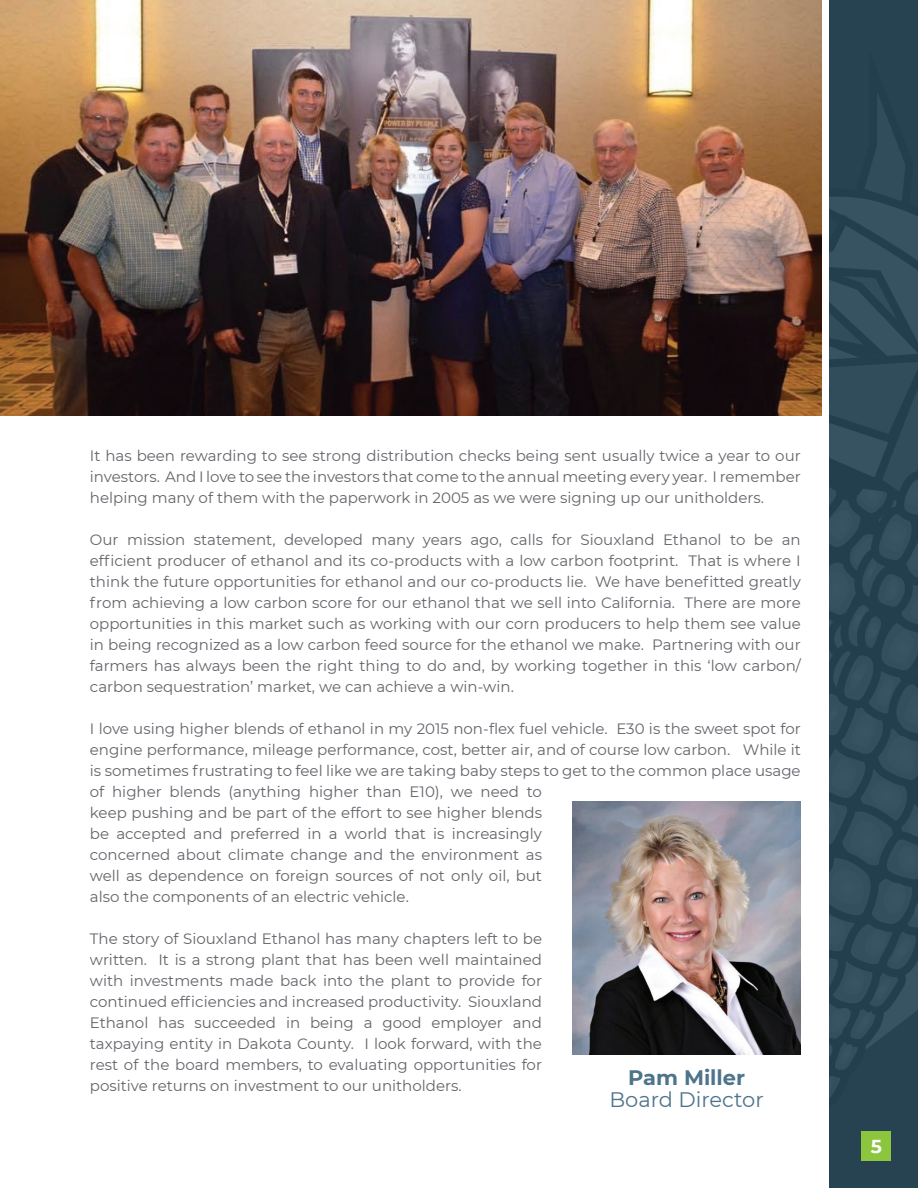
<style>
.page{position:relative;width:918px;height:1188px;background:#fff}
.page>*{position:absolute;margin:0;border:0;box-sizing:border-box;transform-origin:0 0}
.t1{font:21px "Montserrat";color:#4d748b}
.t2{font:700 21px "Montserrat";color:#4d748b}
.t3{font:700 18.75px "Montserrat";color:#fff}
.t4{font:15px/21px "Montserrat";color:#62656a;text-align:justify}
</style>
<div class="page">
<div style="left:830px;top:0;width:88px;height:1188px;background:#274352"></div>
<svg style="left:829px;top:28px;width:89px;height:1080px"></svg>
<div style="left:862px;top:1132px;width:29px;height:29px;background:#8bc63e"></div>
<img style="left:573px;top:802px;width:228px;height:253px">
<img style="left:0;top:0;width:822px;height:416px">
<p class="t4" style="left:90px;top:445px;width:712px">It has been rewarding to see strong distribution checks being sent usually twice a year to our investors. And I love to see the investors that come to the annual meeting every year. I remember helping many of them with the paperwork in 2005 as we were signing up our unitholders.</p>
<p class="t4" style="left:90px;top:529px;width:712px">Our mission statement, developed many years ago, calls for Siouxland Ethanol to be an efficient producer of ethanol and its co-products with a low carbon footprint. That is where I think the future opportunities for ethanol and our co-products lie. We have benefitted greatly from achieving a low carbon score for our ethanol that we sell into California. There are more opportunities in this market such as working with our corn producers to help them see value in being recognized as a low carbon feed source for the ethanol we make. Partnering with our farmers has always been the right thing to do and, by working together in this ‘low carbon/ carbon sequestration’ market, we can achieve a win-win.</p>
<p class="t4" style="left:90px;top:718px;width:712px;text-align:left">I love using higher blends of ethanol in my 2015 non-flex fuel vehicle. E30 is the sweet spot for engine performance, mileage performance, cost, better air, and of course low carbon. While it is sometimes frustrating to feel like we are taking baby steps to get to the common place usage of higher blends (anything higher than E10), we need to<br>keep pushing and be part of the effort to see higher blends<br>be accepted and preferred in a world that is increasingly<br>concerned about climate change and the environment as<br>well as dependence on foreign sources of not only oil, but<br>also the components of an electric vehicle.</p>
<p class="t4" style="left:90px;top:928px;width:454px">The story of Siouxland Ethanol has many chapters left to be written. It is a strong plant that has been well maintained with investments made back into the plant to provide for continued efficiencies and increased productivity. Siouxland Ethanol has succeeded in being a good employer and taxpaying entity in Dakota County. I look forward, with the rest of the board members, to evaluating opportunities for positive returns on investment to our unitholders.</p>
<h1 class="t2" style="left:628px;top:1062px;width:119px">Pam Miller</h1>
<h1 class="t1" style="left:610px;top:1086px;width:156px">Board Director</h1>
<p class="t3" style="left:871px;top:1133px;width:13px">5</p>
</div>
